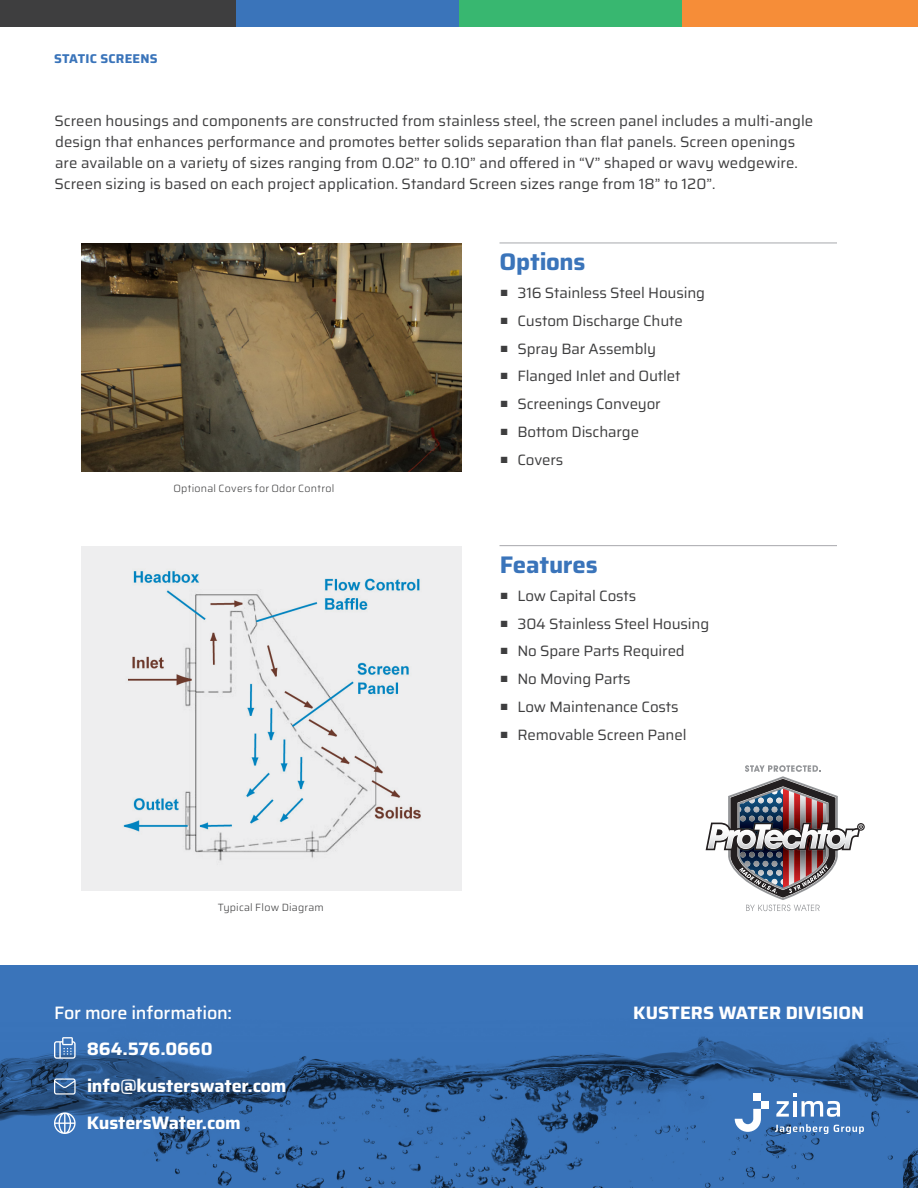
<style>
.page{position:relative;width:918px;height:1188px;background:#fff}
.page>*{position:absolute;margin:0;border:0;box-sizing:border-box;transform-origin:0 0}
.t1{font:700 24px "Saira";letter-spacing:-.01em;color:#3a74ba}
.t2{font:700 18px "Saira";letter-spacing:-.005em;color:#fff}
.t3{font:500 18px "Saira";letter-spacing:-.015em;color:#fff}
.t4{font:15px/21px "Saira";color:#3e3e3f}
.t5{font:700 12.75px "Saira";letter-spacing:.015em;color:#3a74ba}
.t6{font:300 10.5px "Saira";letter-spacing:.02em;color:#3e3e3f}
</style>
<div class="page">
<div style="left:0;top:965px;width:918px;height:223px;background:#3a74ba"></div>
<img style="left:0;top:1036px;width:918px;height:152px">
<svg style="left:776px;top:1094px;width:64px;height:23px"></svg>
<svg style="left:775px;top:1124px;width:53px;height:10px"></svg>
<svg style="left:834px;top:1125px;width:30px;height:9px"></svg>
<svg style="left:735px;top:1109px;width:26px;height:23px"></svg>
<div style="left:761px;top:1101px;width:8px;height:8px;background:#fff"></div>
<div style="left:753px;top:1094px;width:8px;height:7px;background:#fff"></div>
<svg style="left:54px;top:1037px;width:22px;height:22px"></svg>
<svg style="left:54px;top:1078px;width:22px;height:17px"></svg>
<svg style="left:54px;top:1112px;width:22px;height:22px"></svg>
<div style="left:0;top:0;width:237px;height:27px;background:#3e3e3f"></div>
<div style="left:237px;top:0;width:223px;height:27px;background:#3a74ba"></div>
<div style="left:460px;top:0;width:223px;height:27px;background:#38b770"></div>
<div style="left:683px;top:0;width:235px;height:27px;background:#f68d38"></div>
<svg style="left:706px;top:765px;width:158px;height:146px"></svg>
<div style="left:81px;top:546px;width:381px;height:345px;background:#eeeeef"></div>
<img style="left:123px;top:571px;width:298px;height:290px">
<hr style="left:500px;top:545px;width:337px;height:1px;background:#a7a8ac">
<hr style="left:500px;top:243px;width:337px;height:1px;background:#a7a8ac">
<img style="left:81px;top:243px;width:381px;height:228px">
<p class="t5" style="left:54px;top:48px;width:105px">STATIC SCREENS</p>
<p class="t4" style="left:55px;top:110px;width:760px">Screen housings and components are constructed from stainless steel, the screen panel includes a multi-angle design that enhances performance and promotes better solids separation than flat panels. Screen openings are available on a variety of sizes ranging from 0.02” to 0.10” and offered in “V” shaped or wavy wedgewire.<br>Screen sizing is based on each project application. Standard Screen sizes range from 18” to 120”.</p>
<p class="t6" style="left:173px;top:480px;width:162px">Optional Covers for Odor Control</p>
<p class="t6" style="left:218px;top:899px;width:108px">Typical Flow Diagram</p>
<p class="t3" style="left:54px;top:998px;width:179px">For more information:</p>
<p class="t2" style="left:87px;top:1035px;width:127px">864.576.0660</p>
<p class="t2" style="left:87px;top:1071px;width:201px">info@kusterswater.com</p>
<p class="t2" style="left:87px;top:1108px;width:155px">KustersWater.com</p>
<p class="t1" style="left:500px;top:242px;width:87px">Options</p>
<p class="t4" style="left:501px;top:282px;width:206px">■ 316 Stainless Steel Housing</p>
<p class="t4" style="left:501px;top:310px;width:183px">■ Custom Discharge Chute</p>
<p class="t4" style="left:501px;top:337px;width:157px">■ Spray Bar Assembly</p>
<p class="t4" style="left:501px;top:365px;width:181px">■ Flanged Inlet and Outlet</p>
<p class="t4" style="left:501px;top:393px;width:161px">■ Screenings Conveyor</p>
<p class="t4" style="left:501px;top:421px;width:140px">■ Bottom Discharge</p>
<p class="t4" style="left:501px;top:448px;width:64px">■ Covers</p>
<p class="t1" style="left:500px;top:545px;width:99px">Features</p>
<p class="t4" style="left:501px;top:585px;width:137px">■ Low Capital Costs</p>
<p class="t4" style="left:501px;top:612px;width:210px">■ 304 Stainless Steel Housing</p>
<p class="t4" style="left:501px;top:640px;width:185px">■ No Spare Parts Required</p>
<p class="t4" style="left:501px;top:668px;width:131px">■ No Moving Parts</p>
<p class="t4" style="left:501px;top:696px;width:179px">■ Low Maintenance Costs</p>
<p class="t4" style="left:501px;top:723px;width:187px">■ Removable Screen Panel</p>
<p class="t2" style="left:633px;top:998px;width:232px">KUSTERS WATER DIVISION</p>
</div>
